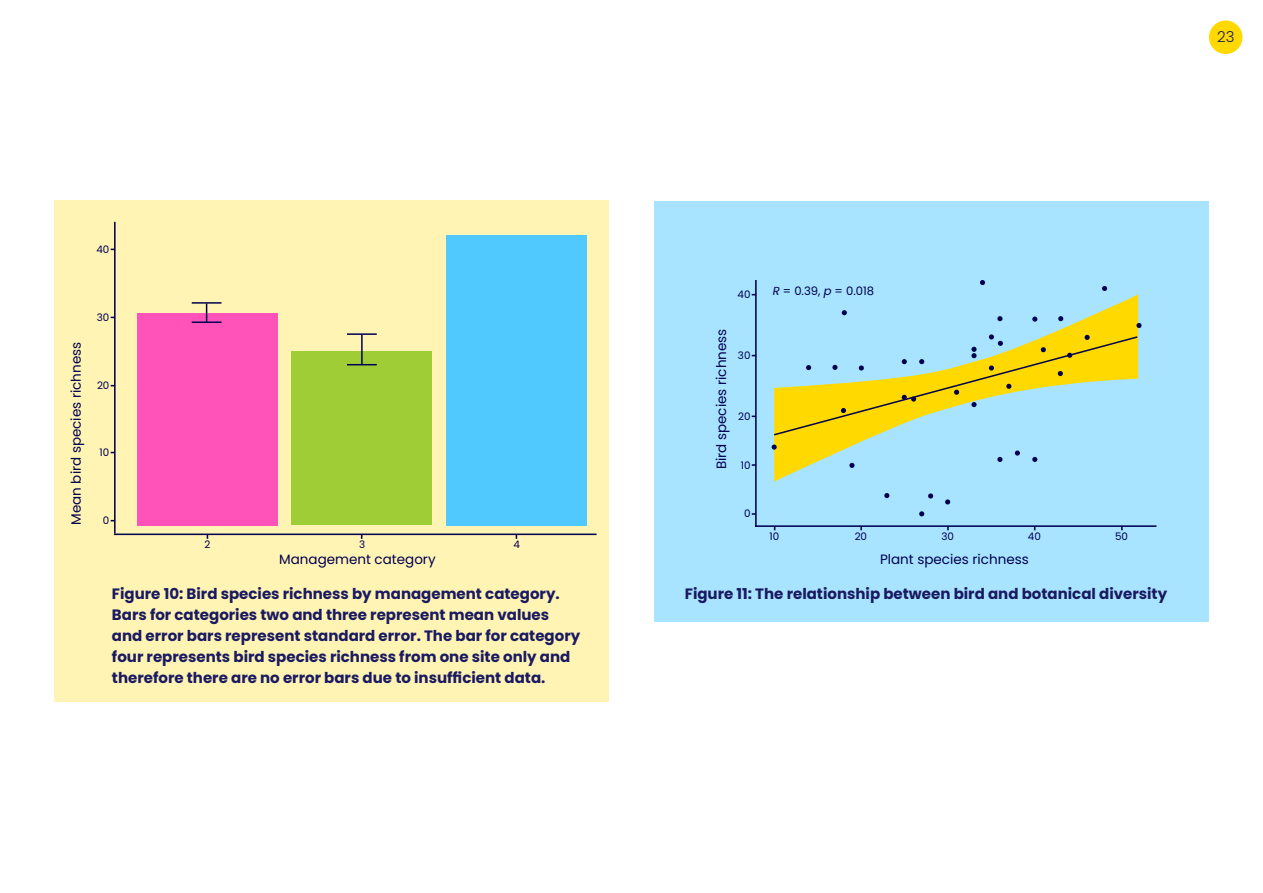
<style>
.page{position:relative;width:1263px;height:893px;background:#fff}
.page>*{position:absolute;margin:0;border:0;box-sizing:border-box;transform-origin:0 0}
.main_body{font:700 15px/21px "Poppins";color:#1a1a62}
.t1{font:300 15px "Poppins";color:#1a1a62}
.t2{font:13.5px "Poppins";color:#000051}
.t3{font:11.55px "Poppins";color:#000051}
.t4{font:10.35px "Poppins";color:#000051}
.s1{font-style:italic}
</style>
<div class="page">
<div style="left:1209px;top:21px;width:33px;height:33px;background:#ffd900;border-radius:50%"></div>
<div style="left:54px;top:201px;width:554px;height:501px;background:#fff4b3"></div>
<hr style="left:114px;top:222px;width:2px;height:312px;background:#000051">
<hr style="left:114px;top:534px;width:483px;height:1px;background:#000051">
<div style="left:137px;top:313px;width:140px;height:212px;background:#ff53ba"></div>
<div style="left:291px;top:351px;width:141px;height:174px;background:#9fcd35"></div>
<div style="left:446px;top:235px;width:140px;height:290px;background:#50c9ff"></div>
<svg style="left:206px;top:304px;width:1px;height:17px"></svg>
<hr style="left:192px;top:302px;width:29px;height:2px;background:#000051">
<hr style="left:192px;top:321px;width:29px;height:2px;background:#000051">
<hr style="left:361px;top:335px;width:2px;height:30px;background:#000051">
<hr style="left:347px;top:333px;width:30px;height:2px;background:#000051">
<hr style="left:347px;top:364px;width:30px;height:1px;background:#000051">
<div style="left:655px;top:201px;width:554px;height:420px;background:#a8e4ff"></div>
<hr style="left:755px;top:280px;width:2px;height:247px;background:#000051">
<hr style="left:755px;top:525px;width:401px;height:2px;background:#000051">
<svg style="left:774px;top:294px;width:364px;height:188px"></svg>
<svg style="left:842px;top:310px;width:5px;height:5px"></svg>
<svg style="left:772px;top:445px;width:5px;height:5px"></svg>
<svg style="left:849px;top:463px;width:5px;height:5px"></svg>
<svg style="left:884px;top:493px;width:5px;height:5px"></svg>
<svg style="left:928px;top:493px;width:5px;height:6px"></svg>
<svg style="left:919px;top:511px;width:5px;height:5px"></svg>
<svg style="left:945px;top:499px;width:5px;height:5px"></svg>
<svg style="left:997px;top:457px;width:5px;height:5px"></svg>
<svg style="left:1015px;top:450px;width:5px;height:6px"></svg>
<svg style="left:1032px;top:457px;width:5px;height:5px"></svg>
<svg style="left:997px;top:316px;width:5px;height:5px"></svg>
<svg style="left:980px;top:280px;width:5px;height:5px"></svg>
<svg style="left:1032px;top:317px;width:5px;height:5px"></svg>
<svg style="left:1058px;top:316px;width:5px;height:5px"></svg>
<svg style="left:1102px;top:286px;width:5px;height:5px"></svg>
<svg style="left:1136px;top:323px;width:5px;height:5px"></svg>
<svg style="left:774px;top:334px;width:365px;height:103px"></svg>
<p class="t4" style="left:96px;top:243px;width:14px">40</p>
<p class="t2" style="left:68px;top:525px;width:184px;rotate:-90deg">Mean bird species richness</p>
<p class="t4" style="left:97px;top:311px;width:14px">30</p>
<p class="t4" style="left:97px;top:379px;width:14px">20</p>
<p class="t4" style="left:100px;top:446px;width:11px">10</p>
<p class="t4" style="left:103px;top:514px;width:8px">0</p>
<p class="t4" style="left:204px;top:538px;width:7px">2</p>
<p class="t4" style="left:359px;top:538px;width:8px">3</p>
<p class="t4" style="left:513px;top:538px;width:8px">4</p>
<p class="t2" style="left:279px;top:551px;width:158px">Management category</p>
<p class="main_body" style="left:112px;top:583px;width:470px">Figure 10: Bird species richness by management category.<br>Bars for categories two and three represent mean values and error bars represent standard error. The bar for category four represents bird species richness from one site only and therefore there are no error bars due to insufficient data.</p>
<p class="t1" style="left:1217px;top:28px;width:19px">23</p>
<p class="t4" style="left:737px;top:289px;width:14px">40</p>
<p class="t2" style="left:714px;top:469px;width:142px;rotate:-90deg">Bird species richness</p>
<p class="t4" style="left:738px;top:349px;width:14px">30</p>
<p class="t4" style="left:738px;top:410px;width:14px">20</p>
<p class="t4" style="left:741px;top:459px;width:11px">10</p>
<p class="t4" style="left:744px;top:508px;width:8px">0</p>
<p class="t3" style="left:773px;top:284px;width:103px"><span class="s1">R</span> = 0.39, <span class="s1">p</span> = 0.018</p>
<p class="t4" style="left:769px;top:530px;width:11px">10</p>
<p class="t4" style="left:855px;top:530px;width:14px">20</p>
<p class="t4" style="left:941px;top:530px;width:14px">30</p>
<p class="t4" style="left:1028px;top:530px;width:14px">40</p>
<p class="t4" style="left:1115px;top:530px;width:14px">50</p>
<p class="t2" style="left:880px;top:551px;width:150px">Plant species richness</p>
<p class="main_body" style="left:685px;top:583px;width:484px">Figure 11: The relationship between bird and botanical diversity</p>
</div>
